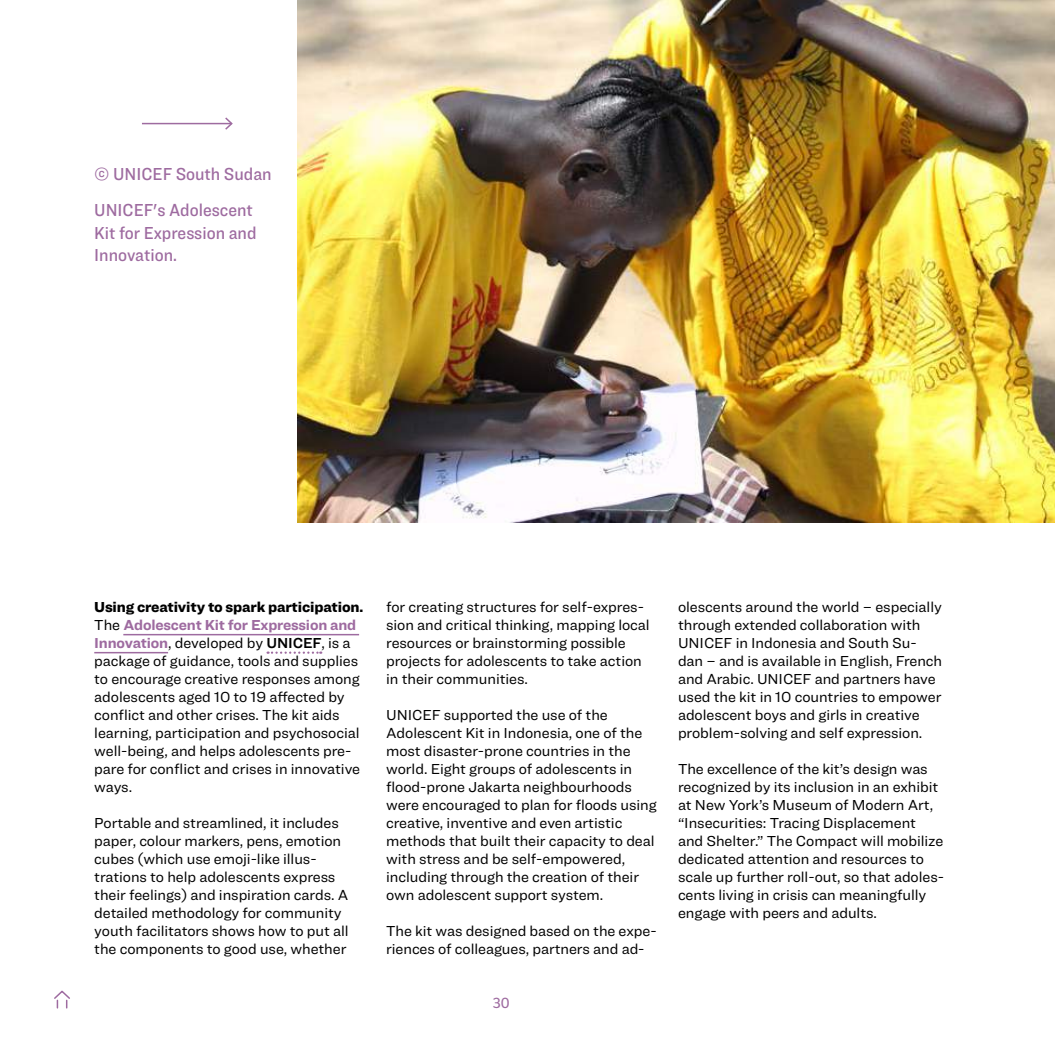
<style>
.page{position:relative;width:1055px;height:1055px;background:#fff}
.page>*{position:absolute;margin:0;border:0;box-sizing:border-box;transform-origin:0 0}
.t1{font:500 18px/36px "Ringside Narrow";color:#9e6ba0}
.t2{font:15px/18px "Ringside";letter-spacing:-.005em;color:#000}
.t3{font:15px "Americane";color:#9e6ba0}
.s1{font-weight:900}
.s2{font-weight:700;color:#9e6ba0}
.s3{font-weight:600}
</style>
<div class="page">
<svg style="left:54px;top:990px;width:16px;height:17px"></svg>
<hr style="left:123px;top:634px;width:236px;height:1px;background:#9e6ba0">
<hr style="left:94px;top:652px;width:74px;height:1px;background:#9e6ba0">
<svg style="left:267px;top:651px;width:54px;height:2px"></svg>
<img style="left:298px;top:0;width:756px;height:522px">
<hr style="left:142px;top:123px;width:90px;height:1px;background:#9e6ba0">
<svg style="left:223px;top:117px;width:10px;height:13px"></svg>
<p class="t1" style="left:94px;top:156px;width:179px">© UNICEF South Sudan<br>UNICEF's Adolescent</p>
<p class="t1" style="left:94px;top:221px;width:164px;line-height:22.5px">Kit for Expression and<br>Innovation.</p>
<p class="t2" style="left:94px;top:598px;width:270px"><span class="s1">Using creativity to spark participation.<br></span>The <span class="s2">Adolescent Kit for Expression and Innovation</span>, developed by <span class="s3">UNICEF</span>, is a package of guidance, tools and supplies to encourage creative responses among adolescents aged 10 to 19 affected by conflict and other crises. The kit aids learning, participation and psychosocial well-being, and helps adolescents pre&shy;pare for conflict and crises in innovative ways.</p>
<p class="t2" style="left:94px;top:814px;width:256px">Portable and streamlined, it includes paper, colour markers, pens, emotion cubes (which use emoji-like illus&shy;trations to help adolescents express their feelings) and inspiration cards. A detailed methodology for community youth facilitators shows how to put all the components to good use, whether</p>
<p class="t2" style="left:386px;top:598px;width:265px">for creating structures for self-expres&shy;sion and critical thinking, mapping local resources or brainstorming possible projects for adolescents to take action in their communities.</p>
<p class="t2" style="left:386px;top:706px;width:272px">UNICEF supported the use of the Adolescent Kit in Indonesia, one of the most disaster-prone countries in the world. Eight groups of adolescents in flood-prone Jakarta neighbourhoods were encouraged to plan for floods using creative, inventive and even artistic methods that built their capacity to deal with stress and be self-empowered, including through the creation of their own adolescent support system.</p>
<p class="t2" style="left:386px;top:922px;width:272px">The kit was designed based on the expe&shy;riences of colleagues, partners and ad-</p>
<p class="t3" style="left:493px;top:994px;width:18px">30</p>
<p class="t2" style="left:678px;top:598px;width:266px">olescents around the world – especially through extended collaboration with UNICEF in Indonesia and South Su&shy;dan – and is available in English, French and Arabic. UNICEF and partners have used the kit in 10 countries to empower adolescent boys and girls in creative problem-solving and self expression.</p>
<p class="t2" style="left:678px;top:760px;width:267px">The excellence of the kit’s design was recognized by its inclusion in an exhibit at New York’s Museum of Modern Art, “Insecurities: Tracing Displacement and Shelter.” The Compact will mobilize dedicated attention and resources to scale up further roll-out, so that adoles&shy;cents living in crisis can meaningfully engage with peers and adults.</p>
</div>
